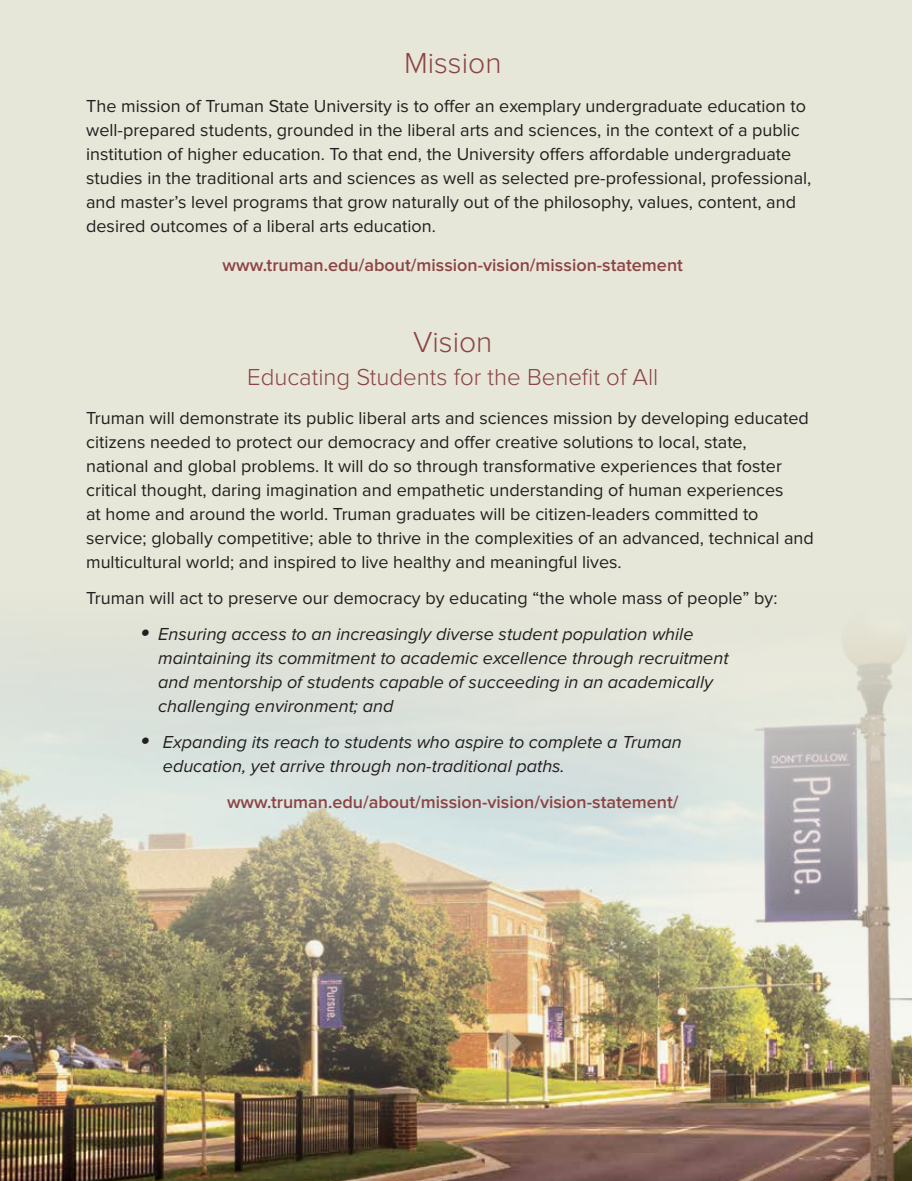
<style>
.page{position:relative;width:912px;height:1181px;background:#fff}
.page>*{position:absolute;margin:0;border:0;box-sizing:border-box;transform-origin:0 0}
.t1{font:300 30px "Proxima Nova";color:#8c4344}
.t2{font:300 24px "Proxima Nova";color:#8c4344}
.t3{font:18px/24px "Proxima Nova";color:#231f20}
.t4{font:italic 18px/24px "Proxima Nova";color:#231f20}
.t5{font:600 18px "Proxima Nova";color:#8c4344}
.s1{font-size:30px}
</style>
<div class="page">
<div style="left:0;top:0;width:911px;height:1180px;background:#e6e7d8"></div>
<img style="left:0;top:651px;width:911px;height:529px">
<h1 class="t1" style="left:404px;top:46px;width:99px">Mission</h1>
<p class="t3" style="left:86px;top:94px;width:726px">The mission of Truman State University is to offer an exemplary undergraduate education to well-prepared students, grounded in the liberal arts and sciences, in the context of a public institution of higher education. To that end, the University offers affordable undergraduate studies in the traditional arts and sciences as well as selected pre-professional, professional, and master’s level programs that grow naturally out of the philosophy, values, content, and desired outcomes of a liberal arts education.</p>
<p class="t5" style="left:222px;top:254px;width:461px">www.truman.edu/about/mission-vision/mission-statement</p>
<h1 class="t1" style="left:413px;top:325px;width:81px">Vision</h1>
<h2 class="t2" style="left:247px;top:363px;width:412px">Educating Students for the Benefit of All</h2>
<p class="t3" style="left:86px;top:406px;width:729px">Truman will demonstrate its public liberal arts and sciences mission by developing educated citizens needed to protect our democracy and offer creative solutions to local, state,<br>national and global problems. It will do so through transformative experiences that foster critical thought, daring imagination and empathetic understanding of human experiences<br>at home and around the world. Truman graduates will be citizen-leaders committed to service; globally competitive; able to thrive in the complexities of an advanced, technical and multicultural world; and inspired to live healthy and meaningful lives.</p>
<p class="t3" style="left:86px;top:586px;width:692px">Truman will act to preserve our democracy by educating “the whole mass of people” by:</p>
<p class="t4" style="left:158px;top:622px;width:571px;text-indent:-18px"><span class="s1">•</span> Ensuring access to an increasingly diverse student population while maintaining its commitment to academic excellence through recruitment and mentorship of students capable of succeeding in an academically challenging environment; and</p>
<p class="t4" style="left:163px;top:730px;width:520px;text-indent:-23px"><span class="s1">•</span> Expanding its reach to students who aspire to complete a Truman education, yet arrive through non-traditional paths.</p>
<p class="t5" style="left:227px;top:791px;width:453px">www.truman.edu/about/mission-vision/vision-statement/</p>
</div>
